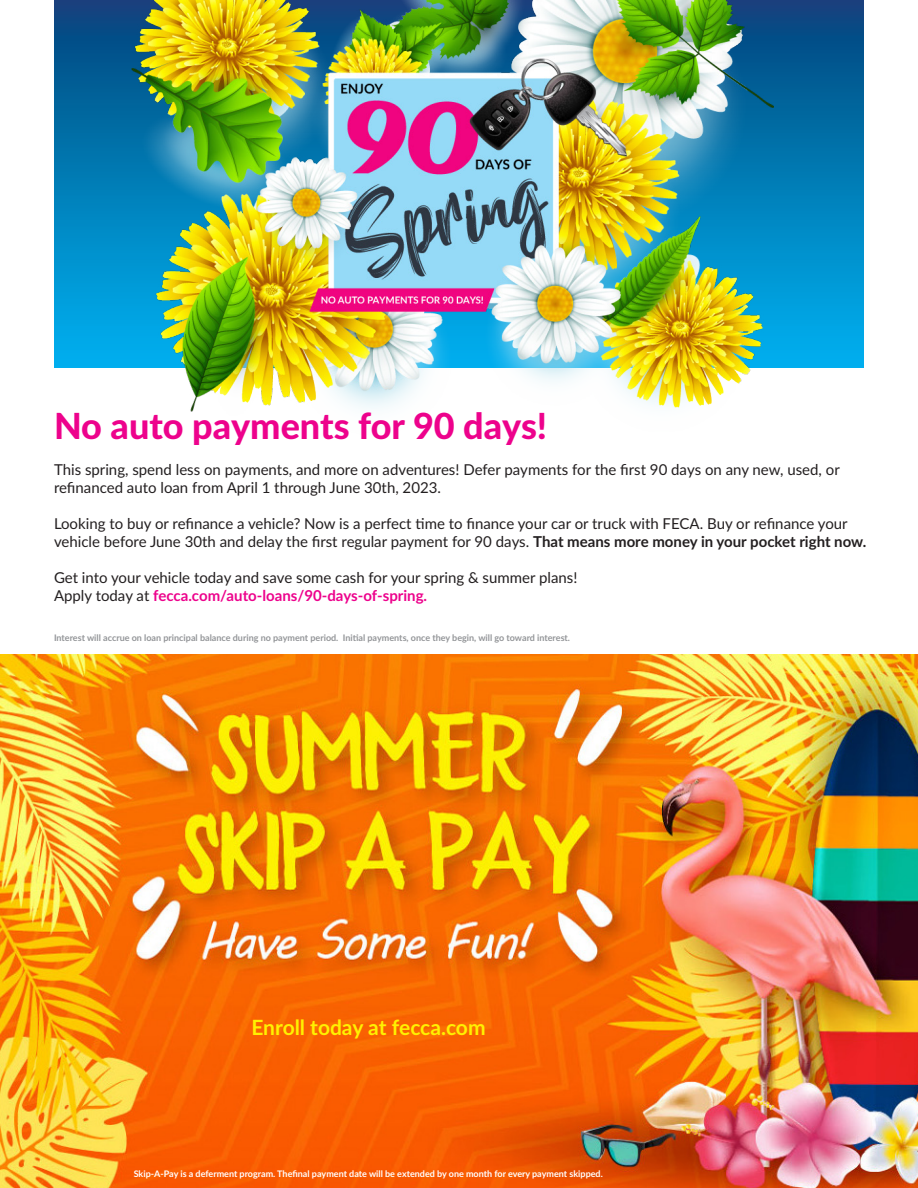
<style>
.page{position:relative;width:918px;height:1188px;background:#fff}
.page>*{position:absolute;margin:0;border:0;box-sizing:border-box;transform-origin:0 0}
.body{font:800 36px "Lato";color:#ed028c}
.t1{font:700 21px "Lato";color:#fff101}
.body-2{font:15px/18px "Lato";color:#231f20}
.body-3{font:700 15px "Lato";color:#ed028c}
.body-4{font:700 9px "Lato";color:#939598}
.body-5{font:700 9px "Lato";color:#fff}
.s1{font-weight:700}
.s2{font-weight:400;color:#231f20}
</style>
<div class="page">
<div style="left:54px;top:0;width:810px;height:367px;background:linear-gradient(to bottom,#06447b,#00b3f2)"></div>
<img style="left:132px;top:0;width:641px;height:412px">
<img style="left:0;top:654px;width:918px;height:534px">
<p class="body" style="left:54px;top:400px;width:495px">No auto payments for 90 days!</p>
<p class="body-2" style="left:54px;top:460px;width:787px">This spring, spend less on payments, and more on adventures! Defer payments for the first 90 days on any new, used, or refinanced auto loan from April 1 through June 30th, 2023.</p>
<p class="body-2" style="left:54px;top:514px;width:814px">Looking to buy or refinance a vehicle? Now is a perfect time to finance your car or truck with FECA. Buy or refinance your vehicle before June 30th and delay the first regular payment for 90 days. <span class="s1">That means more money in your pocket right now.</span></p>
<p class="body-2" style="left:54px;top:568px;width:525px">Get into your vehicle today and save some cash for your spring &amp; summer plans!</p>
<p class="body-3" style="left:54px;top:585px;width:375px"><span class="s2">Apply today at</span> fecca.com/auto-loans/90-days-of-spring.</p>
<p class="body-4" style="left:54px;top:631px;width:518px">Interest will accrue on loan principal balance during no payment period. Initial payments, once they begin, will go toward interest.</p>
<p class="t1" style="left:251px;top:1012px;width:236px">Enroll today at fecca.com</p>
<p class="body-5" style="left:134px;top:1167px;width:471px">Skip-A-Pay is a deferment program. Thefinal payment date will be extended by one month for every payment skipped.</p>
</div>
